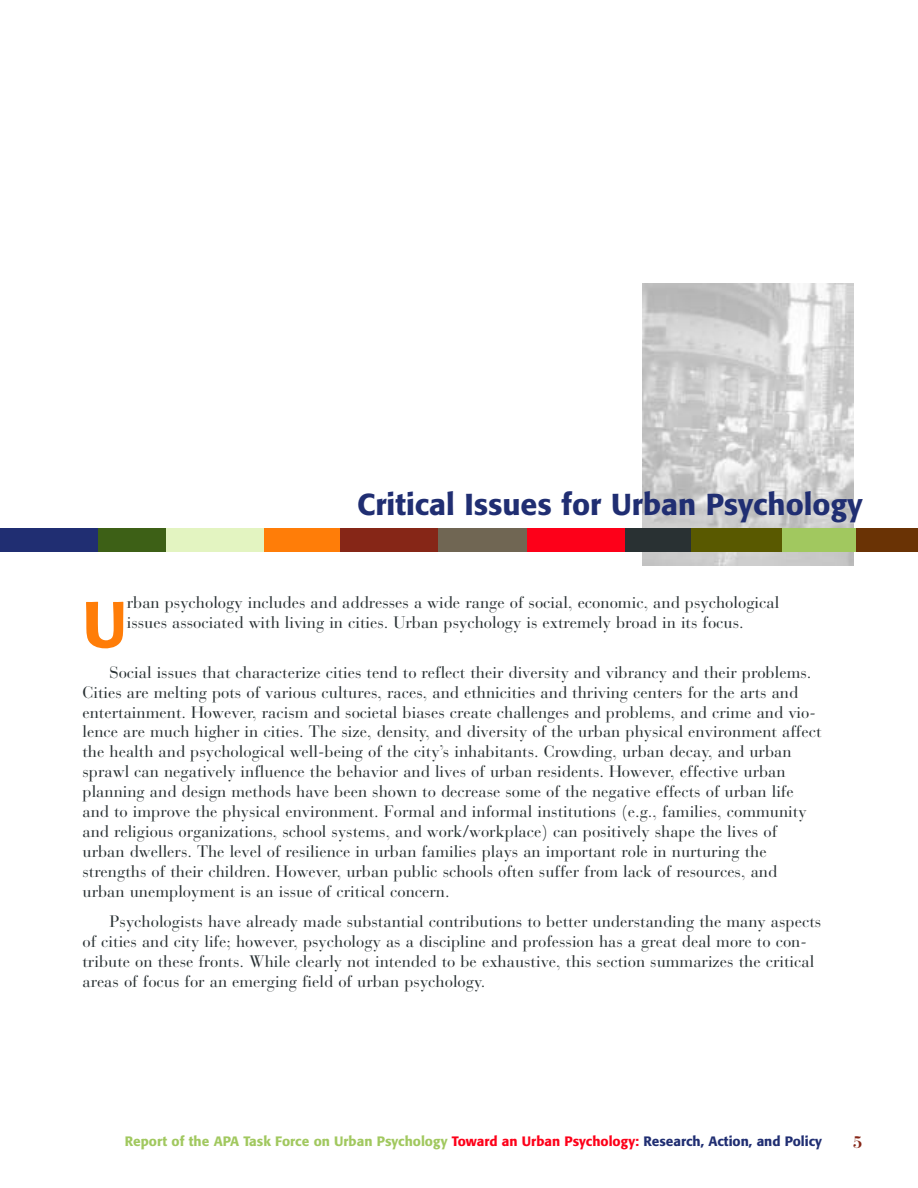
<style>
.page{position:relative;width:918px;height:1188px;background:#fff}
.page>*{position:absolute;margin:0;border:0;box-sizing:border-box;transform-origin:0 0}
.t1{font:500 64.35px "Formata";color:#ff7d08}
.t2{font:500 30px "Formata";color:#202e72}
.t3{font:16.5px/20px "Bauer Bodoni";color:#293133}
.t4{font:700 16.5px "Bauer Bodoni";color:#862617}
.t5{font:500 13.5px "Formata";color:#a1c85f}
.s1{color:#fd0019}
.s2{color:#202e72}
</style>
<div class="page">
<img style="left:643px;top:284px;width:210px;height:282px">
<div style="left:261px;top:528px;width:97px;height:24px;background:#ff7d08"></div>
<div style="left:848px;top:528px;width:70px;height:24px;background:#6a3305"></div>
<div style="left:341px;top:528px;width:97px;height:24px;background:#862617"></div>
<div style="left:758px;top:528px;width:97px;height:24px;background:#a1c85f"></div>
<div style="left:685px;top:528px;width:97px;height:24px;background:#595900"></div>
<div style="left:438px;top:528px;width:97px;height:24px;background:#706653"></div>
<div style="left:594px;top:528px;width:97px;height:24px;background:#293133"></div>
<div style="left:527px;top:528px;width:97px;height:24px;background:#fd0019"></div>
<div style="left:81px;top:528px;width:97px;height:24px;background:#3d6016"></div>
<div style="left:166px;top:528px;width:97px;height:24px;background:#e3f4c1"></div>
<div style="left:0;top:528px;width:97px;height:24px;background:#202e72"></div>
<h2 class="t2" style="left:357px;top:492px;width:507px">Critical Issues for Urban Psychology</h2>
<h1 class="t1" style="left:82px;top:597px;width:46px">U</h1>
<p class="t3" style="left:127px;top:594px;width:654px">rban psychology includes and addresses a wide range of social, economic, and psychological issues associated with living in cities. Urban psychology is extremely broad in its focus.</p>
<p class="t3" style="left:82px;top:664px;width:741px;text-indent:27px">Social issues that characterize cities tend to reflect their diversity and vibrancy and their problems.<br>Cities are melting pots of various cultures, races, and ethnicities and thriving centers for the arts and entertainment. However, racism and societal biases create challenges and problems, and crime and vio&shy;lence are much higher in cities. The size, density, and diversity of the urban physical environment affect the health and psychological well-being of the city’s inhabitants. Crowding, urban decay, and urban sprawl can negatively influence the behavior and lives of urban residents. However, effective urban planning and design methods have been shown to decrease some of the negative effects of urban life and to improve the physical environment. Formal and informal institutions (e.g., families, community and religious organizations, school systems, and work/workplace) can positively shape the lives of urban dwellers. The level of resilience in urban families plays an important role in nurturing the strengths of their children. However, urban public schools often suffer from lack of resources, and urban unemployment is an issue of critical concern.</p>
<p class="t3" style="left:83px;top:913px;width:740px;text-indent:27px">Psychologists have already made substantial contributions to better understanding the many aspects of cities and city life; however, psychology as a discipline and profession has a great deal more to con&shy;tribute on these fronts. While clearly not intended to be exhaustive, this section summarizes the critical areas of focus for an emerging field of urban psychology.</p>
<p class="t5" style="left:125px;top:1136px;width:699px">Report of the APA Task Force on Urban Psychology <span class="s1">Toward an Urban Psychology:</span> <span class="s2">Research, Action, and Policy</span></p>
<p class="t4" style="left:853px;top:1136px;width:11px">5</p>
</div>
